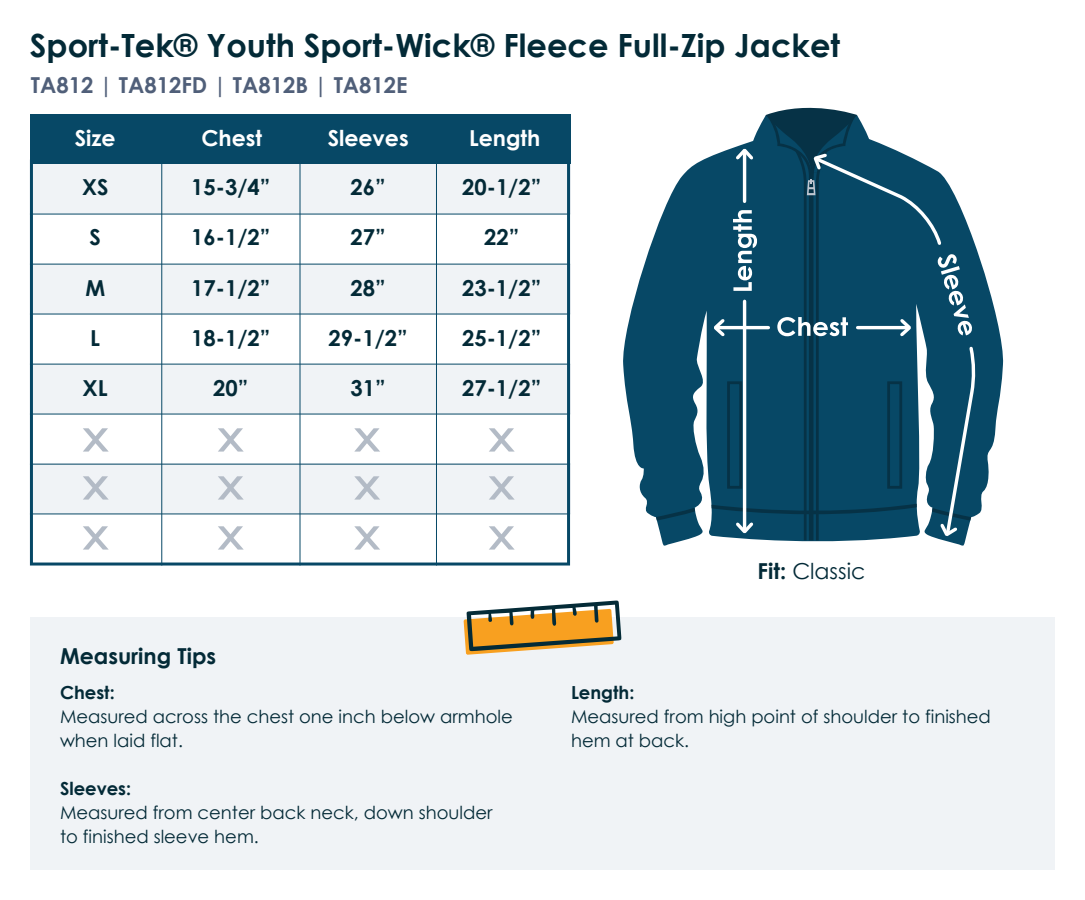
<style>
.page{position:relative;width:1085px;height:900px;background:#fff}
.page>*{position:absolute;margin:0;border:0;box-sizing:border-box;transform-origin:0 0}
.t1{font:700 32px "Century Gothic";color:#032a37}
.t2{font:700 22px "Century Gothic";color:#032a37}
.t3{font:700 22px "Century Gothic";color:#505f79}
.t4{font:700 22px "Century Gothic";color:#fff}
.t5{font:22px "Century Gothic";color:#032a37}
.t6{font:18px/24px "Century Gothic";color:#032a37}
.t7{font:700 18px "Century Gothic";color:#032a37}
.s1{font-weight:700}
</style>
<div class="page">
<div style="left:30px;top:617px;width:1025px;height:253px;background:#f0f3f6"></div>
<svg style="left:464px;top:600px;width:158px;height:55px"></svg>
<svg style="left:623px;top:156px;width:381px;height:390px;fill:#074866"></svg>
<svg style="left:656px;top:508px;width:39px;height:13px"></svg>
<svg style="left:711px;top:107px;width:264px;height:433px;background:#2b617a"></svg>
<div style="left:30px;top:114px;width:540px;height:50px;background:#074866"></div>
<svg style="left:30px;top:164px;width:540px;height:402px;fill:#f0f3f6"></svg>
<svg style="left:218px;top:476px;width:26px;height:24px"></svg>
<svg style="left:354px;top:476px;width:26px;height:24px"></svg>
<svg style="left:489px;top:476px;width:26px;height:24px"></svg>
<svg style="left:218px;top:526px;width:26px;height:24px"></svg>
<svg style="left:354px;top:526px;width:26px;height:24px"></svg>
<svg style="left:489px;top:526px;width:26px;height:24px"></svg>
<svg style="left:83px;top:476px;width:26px;height:24px"></svg>
<svg style="left:83px;top:526px;width:26px;height:24px"></svg>
<svg style="left:218px;top:428px;width:26px;height:24px"></svg>
<svg style="left:354px;top:428px;width:26px;height:24px"></svg>
<svg style="left:489px;top:428px;width:26px;height:24px"></svg>
<svg style="left:83px;top:428px;width:26px;height:24px"></svg>
<h1 class="t1" style="left:30px;top:21px;width:812px">Sport-Tek® Youth Sport-Wick® Fleece Full-Zip Jacket</h1>
<p class="t3" style="left:31px;top:68px;width:378px">TA812 | TA812FD | TA812B | TA812E</p>
<p class="t4" style="left:75px;top:122px;width:42px">Size</p>
<p class="t4" style="left:201px;top:122px;width:62px">Chest</p>
<p class="t4" style="left:328px;top:122px;width:82px">Sleeves</p>
<p class="t4" style="left:469px;top:122px;width:73px">Length</p>
<p class="t2" style="left:82px;top:170px;width:28px">XS</p>
<p class="t2" style="left:191px;top:170px;width:81px">15-3/4”</p>
<p class="t2" style="left:351px;top:170px;width:37px">26”</p>
<p class="t2" style="left:462px;top:170px;width:81px">20-1/2”</p>
<p class="t2" style="left:90px;top:221px;width:13px">S</p>
<p class="t2" style="left:191px;top:221px;width:81px">16-1/2”</p>
<p class="t2" style="left:351px;top:221px;width:37px">27”</p>
<p class="t2" style="left:484px;top:221px;width:37px">22”</p>
<p class="t2" style="left:85px;top:271px;width:21px">M</p>
<p class="t2" style="left:191px;top:271px;width:81px">17-1/2”</p>
<p class="t2" style="left:351px;top:271px;width:37px">28”</p>
<p class="t2" style="left:462px;top:271px;width:81px">23-1/2”</p>
<p class="t2" style="left:90px;top:321px;width:11px">L</p>
<p class="t2" style="left:191px;top:321px;width:81px">18-1/2”</p>
<p class="t2" style="left:329px;top:321px;width:81px">29-1/2”</p>
<p class="t2" style="left:462px;top:321px;width:81px">25-1/2”</p>
<p class="t2" style="left:83px;top:371px;width:27px">XL</p>
<p class="t2" style="left:213px;top:371px;width:37px">20”</p>
<p class="t2" style="left:351px;top:371px;width:37px">31”</p>
<p class="t2" style="left:462px;top:371px;width:81px">27-1/2”</p>
<p class="t2" style="left:60px;top:639px;width:158px">Measuring Tips</p>
<p class="t7" style="left:60px;top:679px;width:56px">Chest:</p>
<p class="t6" style="left:60px;top:705px;width:454px">Measured across the chest one inch below armhole when laid flat.</p>
<p class="t7" style="left:60px;top:775px;width:73px">Sleeves:</p>
<p class="t6" style="left:60px;top:801px;width:434px">Measured from center back neck, down shoulder to finished sleeve hem.</p>
<p class="t5" style="left:758px;top:555px;width:109px"><span class="s1">Fit:</span> Classic</p>
<p class="t7" style="left:571px;top:679px;width:65px">Length:</p>
<p class="t6" style="left:571px;top:705px;width:421px">Measured from high point of shoulder to finished hem at back.</p>
</div>
